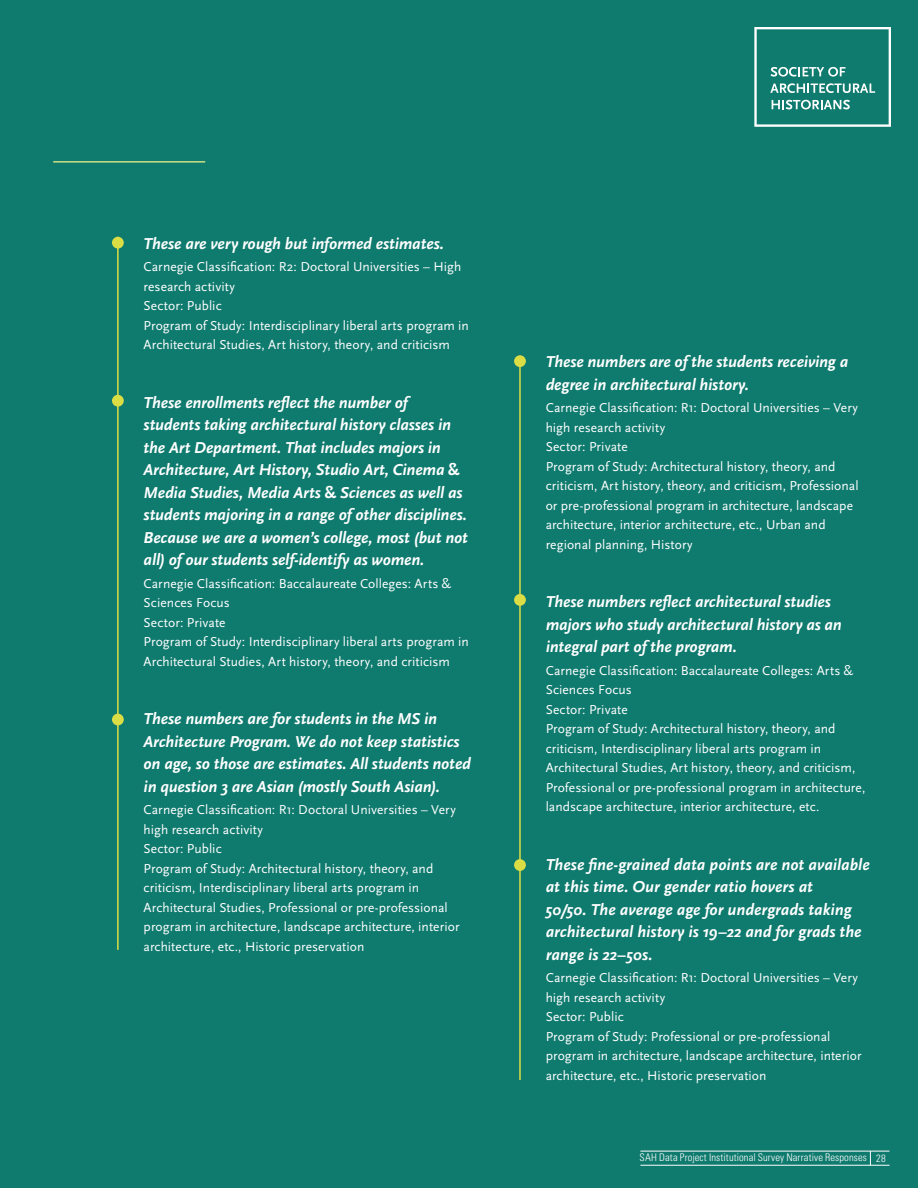
<style>
.page{position:relative;width:918px;height:1188px;background:#0f7a6e}
.page>*{position:absolute;margin:0;border:0;box-sizing:border-box;transform-origin:0 0}
.t1{font:italic 700 16.5px/22.5px "Scala Sans OT";letter-spacing:-.005em;color:#fff}
.t2{font:13.5px/19.5px "Scala Sans OT";letter-spacing:.005em;color:#fff}
.t3{font:10.5px "Univers LTCYR 47 Light Cond";letter-spacing:.01em;color:#fff}
.s1{font-style:normal}
</style>
<div class="page">
<hr style="left:640px;top:1165px;width:249px;height:1px;background:#fff">
<hr style="left:640px;top:1151px;width:249px;height:1px;background:#fff">
<svg style="left:870px;top:1151px;width:1px;height:14px"></svg>
<svg style="left:754px;top:27px;width:137px;height:100px"></svg>
<hr style="left:53px;top:161px;width:152px;height:2px;background:#cde086">
<hr style="left:117px;top:237px;width:2px;height:713px;background:#dbdd45">
<div style="left:112px;top:237px;width:12px;height:12px;background:#dbdd45;border-radius:50%"></div>
<div style="left:112px;top:395px;width:12px;height:12px;background:#dbdd45;border-radius:50%"></div>
<hr style="left:519px;top:361px;width:2px;height:719px;background:#dbdd45">
<div style="left:514px;top:355px;width:12px;height:12px;background:#dbdd45;border-radius:50%"></div>
<div style="left:514px;top:594px;width:12px;height:12px;background:#dbdd45;border-radius:50%"></div>
<div style="left:112px;top:714px;width:12px;height:11px;background:#dbdd45;border-radius:50%"></div>
<div style="left:514px;top:859px;width:12px;height:12px;background:#dbdd45;border-radius:50%"></div>
<p class="t1" style="left:144px;top:233px;width:302px">These are very rough but informed estimates.</p>
<p class="t2" style="left:144px;top:258px;width:327px">Carnegie Classification: R2: Doctoral Universities – High research activity<br>Sector: Public<br>Program of Study: Interdisciplinary liberal arts program in Architectural Studies, Art history, theory, and criticism</p>
<p class="t1" style="left:144px;top:392px;width:326px">These enrollments reflect the number of students taking architectural history classes in the Art Department. That includes majors in Architecture, Art History, Studio Art, Cinema <span class="s1">&amp; </span>Media Studies, Media Arts <span class="s1">&amp;</span> Sciences as well as students majoring in a range of other disciplines.<br>Because we are a women’s college, most (but not all) of our students self-identify as women.</p>
<p class="t2" style="left:144px;top:574px;width:327px">Carnegie Classification: Baccalaureate Colleges: Arts &amp; Sciences Focus<br>Sector: Private<br>Program of Study: Interdisciplinary liberal arts program in Architectural Studies, Art history, theory, and criticism</p>
<p class="t1" style="left:144px;top:708px;width:329px">These numbers are for students in the MS in Architecture Program. We do not keep statistics on age, so those are estimates. All students noted in question 3 are Asian (mostly South Asian).</p>
<p class="t2" style="left:144px;top:801px;width:317px">Carnegie Classification: R1: Doctoral Universities – Very high research activity<br>Sector: Public<br>Program of Study: Architectural history, theory, and criticism, Interdisciplinary liberal arts program in Architectural Studies, Professional or pre-professional program in architecture, landscape architecture, interior architecture, etc., Historic preservation</p>
<p class="t1" style="left:546px;top:351px;width:304px">These numbers are of the students receiving a degree in architectural history.</p>
<p class="t2" style="left:546px;top:399px;width:314px">Carnegie Classification: R1: Doctoral Universities – Very high research activity<br>Sector: Private<br>Program of Study: Architectural history, theory, and criticism, Art history, theory, and criticism, Professional or pre-professional program in architecture, landscape architecture, interior architecture, etc., Urban and regional planning, History</p>
<p class="t1" style="left:546px;top:591px;width:298px">These numbers reflect architectural studies majors who study architectural history as an integral part of the program.</p>
<p class="t2" style="left:546px;top:661px;width:321px">Carnegie Classification: Baccalaureate Colleges: Arts &amp; Sciences Focus<br>Sector: Private<br>Program of Study: Architectural history, theory, and criticism, Interdisciplinary liberal arts program in Architectural Studies, Art history, theory, and criticism, Professional or pre-professional program in architecture, landscape architecture, interior architecture, etc.</p>
<p class="t1" style="left:546px;top:854px;width:326px">These fine-grained data points are not available at this time. Our gender ratio hovers at<br>50/50. The average age for undergrads taking architectural history is 19–22 and for grads the range is 22–50s.</p>
<p class="t2" style="left:546px;top:969px;width:317px">Carnegie Classification: R1: Doctoral Universities – Very high research activity<br>Sector: Public<br>Program of Study: Professional or pre-professional program in architecture, landscape architecture, interior architecture, etc., Historic preservation</p>
<p class="t3" style="left:640px;top:1151px;width:248px">SAH Data Project Institutional Survey Narrative Responses 28</p>
</div>
